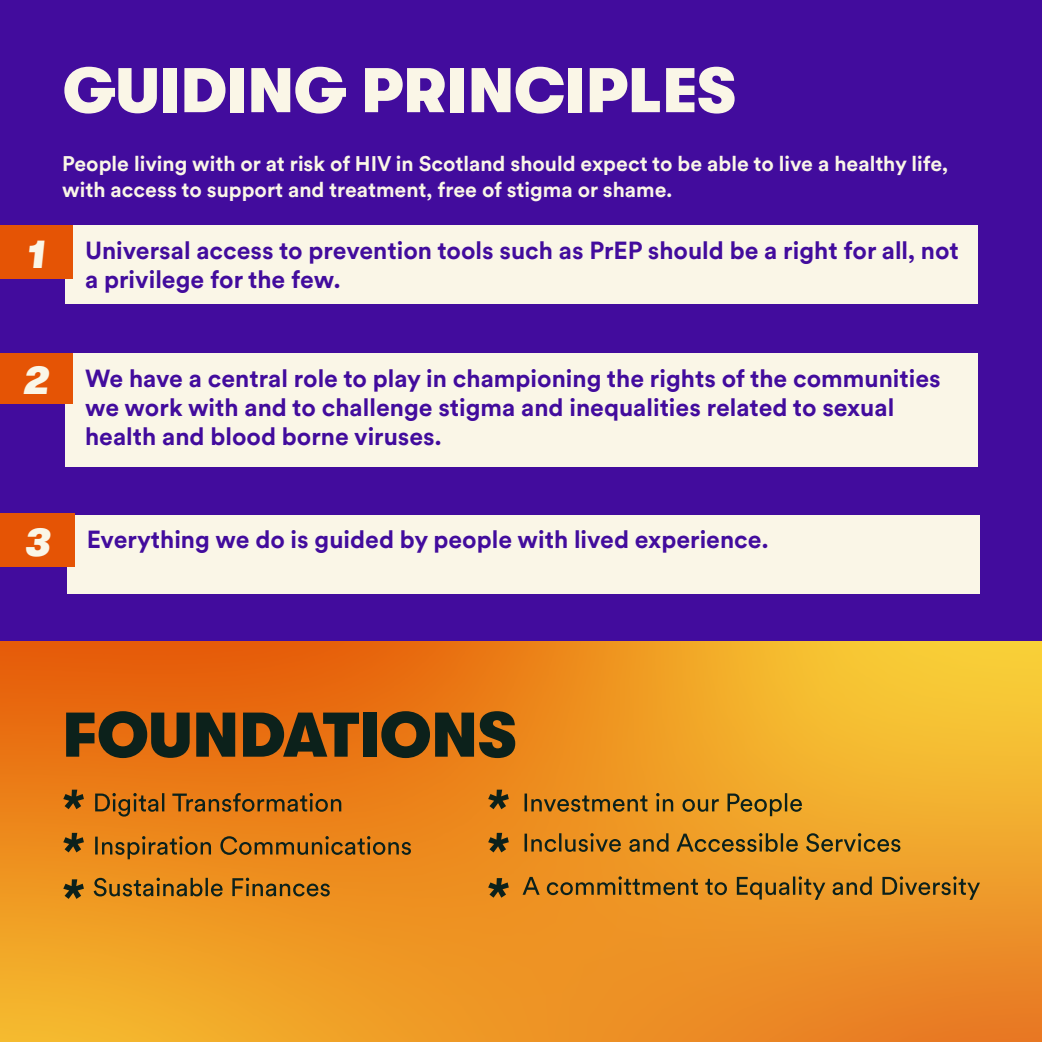
<style>
.page{position:relative;width:1042px;height:1042px;background:#fff}
.page>*{position:absolute;margin:0;border:0;box-sizing:border-box;transform-origin:0 0}
.t1{font:900 63px "GT Walsheim";color:#faf6e7}
.t2{font:900 63px "GT Walsheim";color:#0c211b}
.t3{font:italic 900 40.25px "GT Walsheim";color:#faf6e7}
.t4{font:700 24.5px/29.4px "Circular XX";color:#420c9d}
.t5{font:700 21px/25.2px "Circular XX";color:#faf6e7}
.s1{font-family:"GT Walsheim";font-weight:900;font-style:italic;font-size:40.25px;color:#faf6e7}
</style>
<div class="page">
<img style="left:0;top:641px;width:1041px;height:401px">
<div style="left:0;top:0;width:1042px;height:641px;background:#420c9d"></div>
<div style="left:65px;top:225px;width:913px;height:79px;background:#faf6e7"></div>
<div style="left:0;top:225px;width:73px;height:54px;background:#e55405"></div>
<div style="left:65px;top:353px;width:913px;height:114px;background:#faf6e7"></div>
<div style="left:0;top:353px;width:73px;height:51px;background:#e55405"></div>
<div style="left:67px;top:515px;width:913px;height:79px;background:#faf6e7"></div>
<div style="left:0;top:514px;width:74px;height:53px;background:#e55405"></div>
<svg style="left:63px;top:789px;width:21px;height:20px"></svg>
<svg style="left:63px;top:833px;width:21px;height:19px"></svg>
<svg style="left:63px;top:879px;width:21px;height:20px"></svg>
<svg style="left:95px;top:793px;width:246px;height:23px;background:#b46818"></svg>
<svg style="left:95px;top:836px;width:316px;height:23px;background:#b9711b"></svg>
<svg style="left:94px;top:877px;width:236px;height:19px;background:#ad711e"></svg>
<svg style="left:524px;top:793px;width:278px;height:23px;background:#bc8023"></svg>
<svg style="left:524px;top:833px;width:376px;height:19px;background:#b07a23"></svg>
<svg style="left:488px;top:789px;width:21px;height:20px"></svg>
<svg style="left:488px;top:833px;width:21px;height:19px"></svg>
<svg style="left:522px;top:876px;width:458px;height:24px;background:#be7f24"></svg>
<svg style="left:488px;top:878px;width:21px;height:19px"></svg>
<h1 class="t1" style="left:63px;top:55px;width:674px">GUIDING PRINCIPLES</h1>
<h2 class="t3" style="left:26px;top:231px;width:20px">1</h2>
<p class="t5" style="left:62px;top:151px;width:887px">People living with or at risk of HIV in Scotland should expect to be able to live a healthy life, with access to support and treatment, free of stigma or shame.</p>
<p class="t4" style="left:85px;top:234px;width:875px">Universal access to prevention tools such as PrEP should be a right for all, not a privilege for the few.</p>
<h2 class="t3" style="left:23px;top:358px;width:28px">2</h2>
<p class="t4" style="left:85px;top:362px;width:857px">We have a central role to play in championing the rights of the communities we work with and to challenge stigma and inequalities related to sexual health and blood borne viruses.</p>
<p class="t4" style="left:24px;top:524px;width:745px"><span class="s1">3</span> Everything we do is guided by people with lived experience.</p>
<h1 class="t2" style="left:62px;top:700px;width:456px">FOUNDATIONS</h1>
</div>
